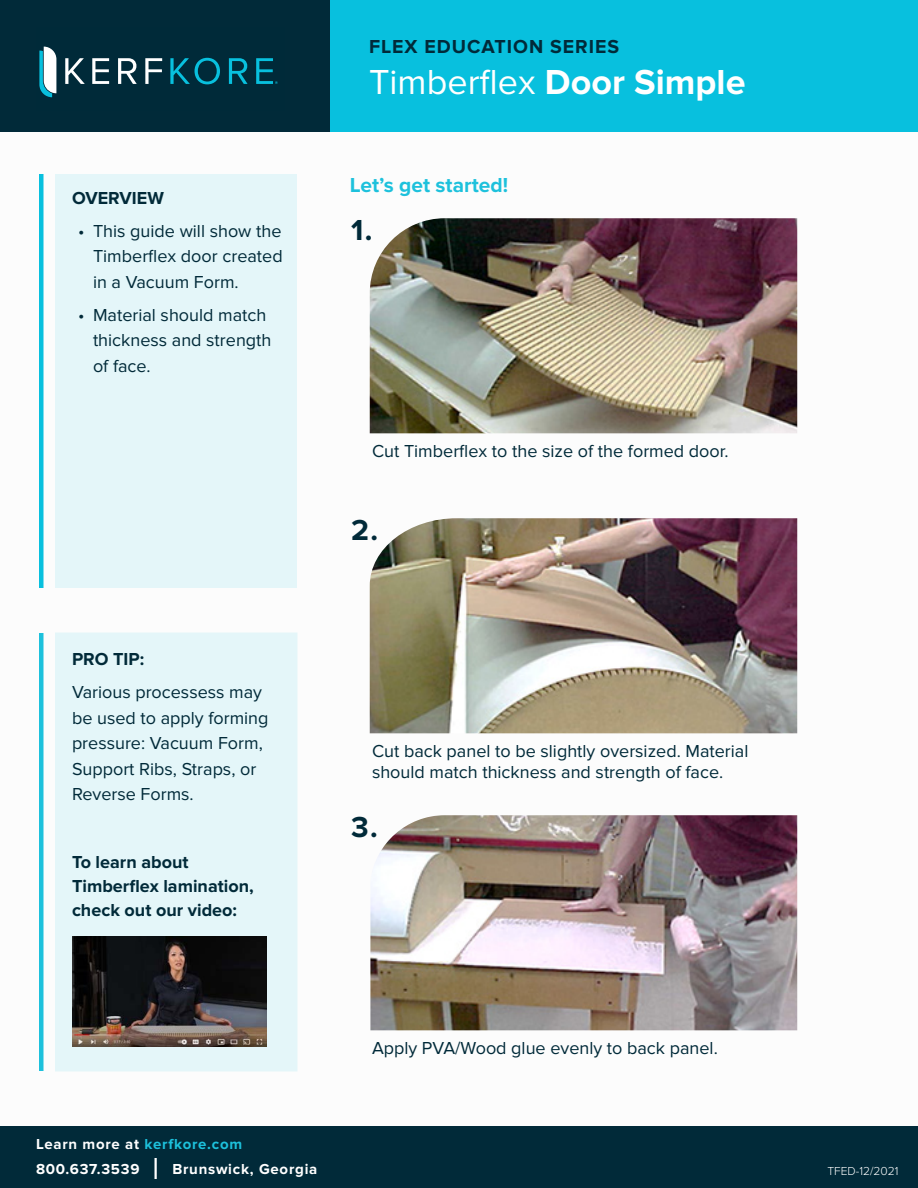
<style>
.page{position:relative;width:918px;height:1188px;background:#fff}
.page>*{position:absolute;margin:0;border:0;box-sizing:border-box;transform-origin:0 0}
.t1{font:36px "Proxima Nova";color:#fff}
.t2{font:700 30px "Proxima Nova";color:#012a39}
.Paragraph_Style_1{font:700 21px "Proxima Nova";color:#1dc1dc}
.t3{font:700 19.5px "Proxima Nova";letter-spacing:.05em;color:#012a39}
.Paragraph_Style_1-2{font:18px/25.5px "Proxima Nova";color:#012a39}
.t4{font:700 18px/24px "Proxima Nova";color:#012a39}
.t5{font:700 15px "Proxima Nova";letter-spacing:.05em;color:#fff}
.t6{font:700 15px "Proxima Nova";letter-spacing:.05em;color:#1dc1dc}
.t7{font:300 12px "Proxima Nova";color:#fff}
.s1{font-weight:700}
.s2{color:#fff}
</style>
<div class="page">
<div style="left:55px;top:174px;width:242px;height:414px;background:#e4f6f9"></div>
<div style="left:312px;top:0;width:606px;height:132px;background:#08c0de"></div>
<div style="left:0;top:0;width:330px;height:132px;background:#012a39"></div>
<div style="left:39px;top:174px;width:5px;height:414px;background:#08c0de"></div>
<div style="left:39px;top:633px;width:5px;height:438px;background:#1dc1dc"></div>
<div style="left:55px;top:633px;width:242px;height:438px;background:#e4f6f9"></div>
<img style="left:72px;top:936px;width:195px;height:110px">
<img style="left:370px;top:218px;width:427px;height:215px">
<img style="left:370px;top:815px;width:427px;height:215px">
<img style="left:370px;top:518px;width:427px;height:215px">
<div style="left:0;top:1126px;width:918px;height:62px;background:#012a39"></div>
<hr style="left:154px;top:1158px;width:3px;height:21px;background:#fff">
<svg style="left:65px;top:58px;width:20px;height:26px"></svg>
<svg style="left:92px;top:58px;width:17px;height:26px"></svg>
<svg style="left:118px;top:58px;width:19px;height:26px"></svg>
<svg style="left:145px;top:58px;width:17px;height:26px"></svg>
<svg style="left:170px;top:58px;width:50px;height:26px"></svg>
<svg style="left:229px;top:58px;width:19px;height:26px"></svg>
<svg style="left:39px;top:47px;width:17px;height:50px"></svg>
<svg style="left:256px;top:58px;width:22px;height:26px"></svg>
<p class="t4" style="left:72px;top:186px;width:93px">OVERVIEW</p>
<p class="Paragraph_Style_1-2" style="left:93px;top:218px;width:191px;text-align:justify;text-indent:-15px">• This guide will show the Timberflex door created in a Vacuum Form.</p>
<p class="Paragraph_Style_1-2" style="left:93px;top:302px;width:180px;text-indent:-15px">• Material should match thickness and strength of face.</p>
<p class="t4" style="left:72px;top:648px;width:74px">PRO TIP:</p>
<p class="Paragraph_Style_1-2" style="left:72px;top:680px;width:198px">Various processess may be used to apply forming pressure: Vacuum Form,<br>Support Ribs, Straps, or<br>Reverse Forms.</p>
<p class="t4" style="left:72px;top:850px;width:183px">To learn about<br>Timberflex lamination, check out our video:</p>
<p class="t3" style="left:369px;top:35px;width:252px">FLEX EDUCATION SERIES</p>
<p class="t1" style="left:369px;top:61px;width:378px">Timberflex <span class="s1">Door Simple</span></p>
<p class="Paragraph_Style_1" style="left:350px;top:173px;width:160px">Let’s get started!</p>
<p class="t2" style="left:351px;top:212px;width:23px">1.</p>
<p class="Paragraph_Style_1-2" style="left:372px;top:438px;width:358px">Cut Timberflex to the size of the formed door.</p>
<p class="t2" style="left:351px;top:512px;width:29px">2.</p>
<p class="Paragraph_Style_1-2" style="left:372px;top:740px;width:378px;line-height:21.6px">Cut back panel to be slightly oversized. Material should match thickness and strength of face.</p>
<p class="t2" style="left:351px;top:809px;width:28px">3.</p>
<p class="Paragraph_Style_1-2" style="left:372px;top:1035px;width:347px">Apply PVA/Wood glue evenly to back panel.</p>
<p class="t6" style="left:36px;top:1135px;width:208px"><span class="s2">Learn more at</span> kerfkore.com</p>
<p class="t5" style="left:36px;top:1161px;width:105px">800.637.3539</p>
<p class="t5" style="left:172px;top:1161px;width:146px">Brunswick, Georgia</p>
<p class="t7" style="left:828px;top:1165px;width:72px">TFED-12/2021</p>
</div>
